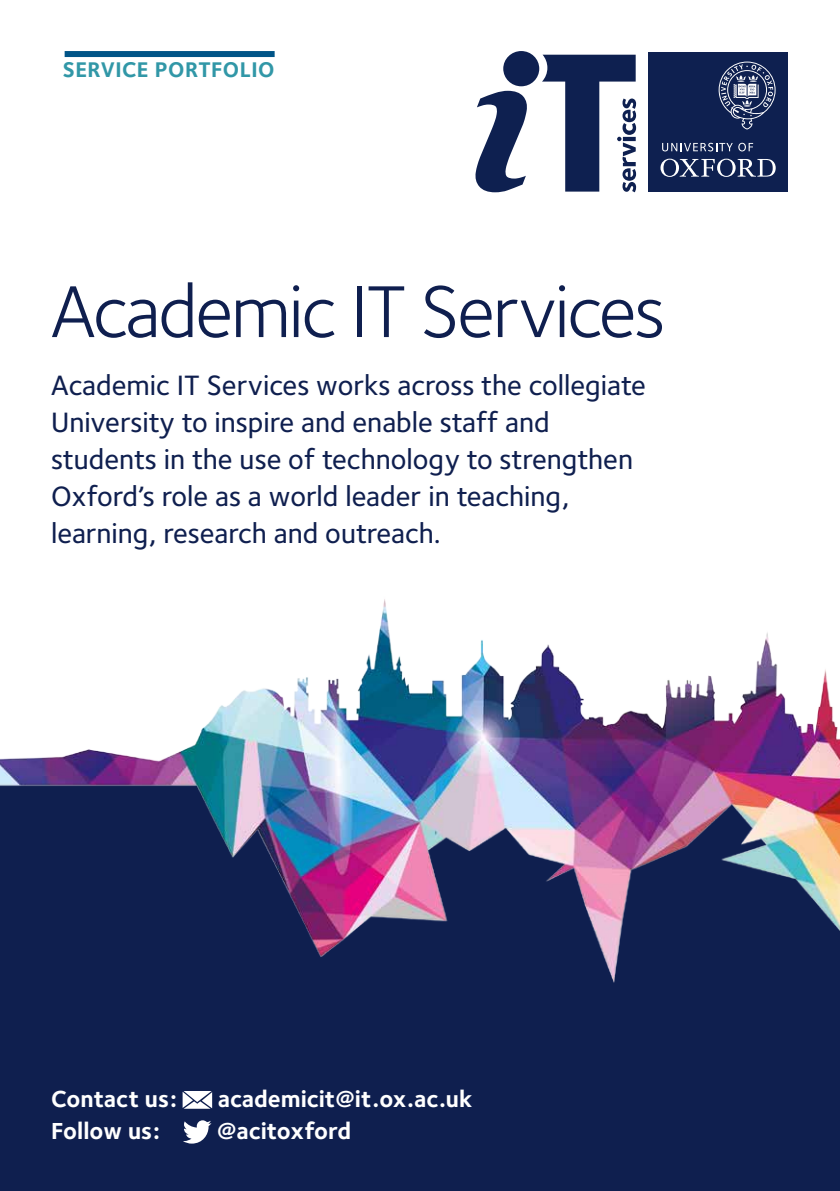
<style>
.page{position:relative;width:840px;height:1191px;background:#fff}
.page>*{position:absolute;margin:0;border:0;box-sizing:border-box;transform-origin:0 0}
.t1{font:76px "Foundry Sterling Book OSF";letter-spacing:-.03em;color:#0f1f4f}
.t2{font:29px/37px "Foundry Sterling Medium OSF";color:#0f1f4f}
.t3{font:24px "Foundry Sterling Bold OSF";color:#fff}
.t4{font:700 22px "Foundry Sterling";letter-spacing:.02em;color:#3197a7}
</style>
<div class="page">
<div style="left:0;top:781px;width:839px;height:410px;background:#0f1f4f"></div>
<svg style="left:182px;top:1091px;width:30px;height:17px"></svg>
<svg style="left:183px;top:1120px;width:28px;height:23px"></svg>
<img style="left:0;top:599px;width:839px;height:384px">
<div style="left:648px;top:52px;width:139px;height:139px;background:#0e2050"></div>
<svg style="left:662px;top:143px;width:90px;height:8px"></svg>
<svg style="left:660px;top:159px;width:115px;height:18px"></svg>
<svg style="left:718px;top:62px;width:57px;height:67px"></svg>
<div style="left:65px;top:51px;width:209px;height:6px;background:#005487"></div>
<svg style="left:475px;top:91px;width:52px;height:101px"></svg>
<div style="left:503px;top:51px;width:36px;height:35px;background:#0e2050;border-radius:50%"></div>
<svg style="left:542px;top:55px;width:93px;height:137px"></svg>
<p class="t4" style="left:63px;top:54px;width:213px">SERVICE PORTFOLIO</p>
<h1 class="t1" style="left:51px;top:258px;width:616px">Academic IT Services</h1>
<p class="t2" style="left:51px;top:366px;width:596px">Academic IT Services works across the collegiate University to inspire and enable staff and students in the use of technology to strengthen Oxford’s role as a world leader in teaching, learning, research and outreach.</p>
<p class="t3" style="left:51px;top:1082px;width:127px">Contact us:</p>
<p class="t3" style="left:218px;top:1082px;width:256px">academicit@it.ox.ac.uk</p>
<p class="t3" style="left:51px;top:1114px;width:110px">Follow us:</p>
<p class="t3" style="left:217px;top:1114px;width:135px">@acitoxford</p>
</div>
